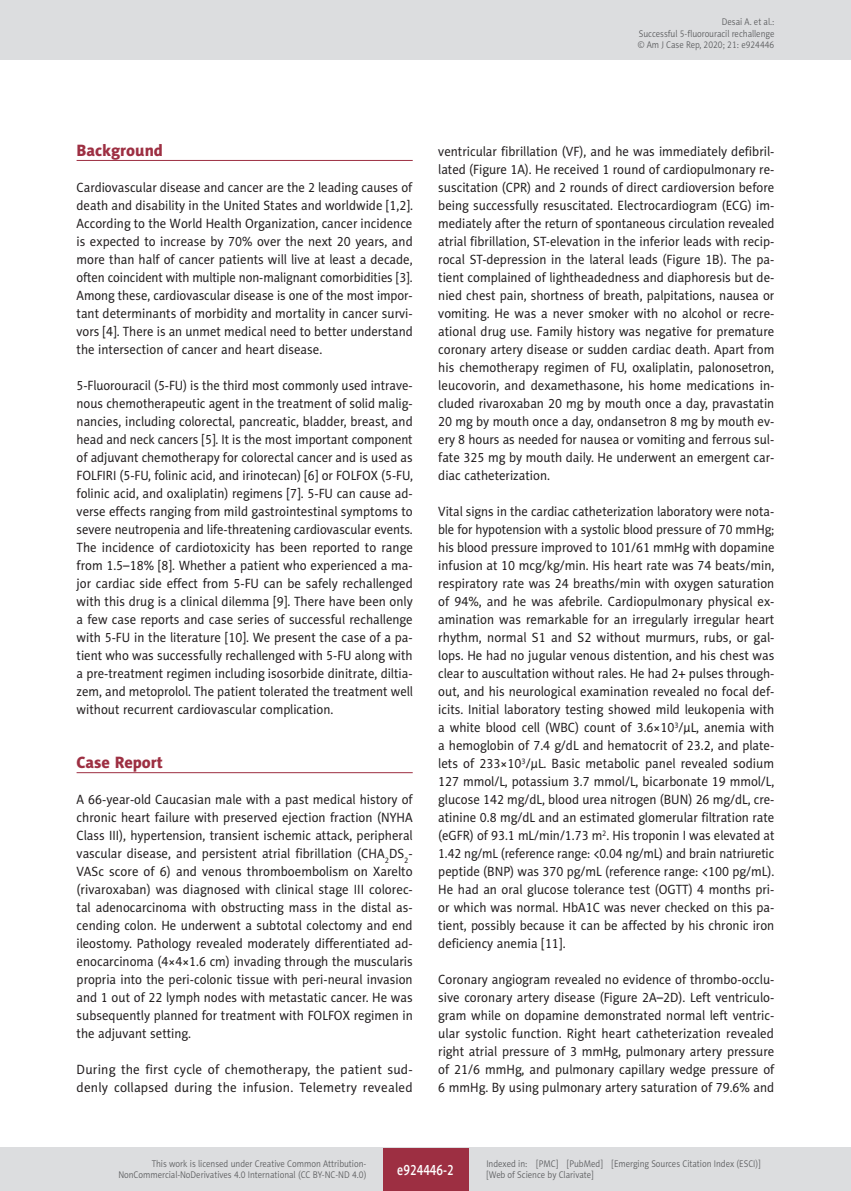
<style>
.page{position:relative;width:851px;height:1191px;background:#fff}
.page>*{position:absolute;margin:0;border:0;box-sizing:border-box;transform-origin:0 0}
.AJCR_Headline_1{font:16.5px "Naomi Sans EFN Heavy";color:#9d2f42}
.AJCR_e-PAGINA{font:15px "Naomi Sans EFN Medium";color:#fff;scale:.8 1}
.AJCR_Body{font:13.5px/18px "Naomi Sans EFN";color:#231f20;text-align:justify;scale:.95 1}
.AJCR_Body-2{font:13.5px/18px "Naomi Sans EFN";color:#231f20;text-align:justify;scale:.94 1}
.AJCR_Body-3{font:13.5px/18px "Naomi Sans EFN";color:#231f20}
.AJCR_pagina_zywa{font:9.75px/11.2px "Naomi Sans EFN Light";color:#57585a;text-align:right;scale:.9 1}
.AJCR_pagina_sygnatur{font:9.75px "Naomi Sans EFN Light";color:#57585a;scale:.9 1}
</style>
<div class="page">
<hr style="left:77px;top:160px;width:335px;height:1px;background:#9d2f42">
<hr style="left:77px;top:772px;width:335px;height:1px;background:#9d2f42">
<div style="left:0;top:0;width:850px;height:60px;background:#dcdddf"></div>
<hr style="left:850px;top:0;width:1px;height:60px;background:#dcdddf">
<div style="left:0;top:1148px;width:850px;height:43px;background:#dcdddf"></div>
<div style="left:383px;top:1147px;width:85px;height:43px;background:#9d2f42"></div>
<p class="AJCR_pagina_zywa" style="left:638px;top:16px;width:152px">Desai A. et al.:<br>Successful 5-fluorouracil rechallenge</p>
<p class="AJCR_pagina_sygnatur" style="left:637px;top:39px;width:153px">© Am J Case Rep, 2020; 21: e924446</p>
<p class="AJCR_Headline_1" style="left:77px;top:140px;width:88px">Background</p>
<p class="AJCR_Body" style="left:77px;top:178px;width:355px">Cardiovascular disease and cancer are the 2 leading causes of death and disability in the United States and worldwide [1,2].<br>According to the World Health Organization, cancer incidence is expected to increase by 70% over the next 20 years, and more than half of cancer patients will live at least a decade, often coincident with multiple non-malignant comorbidities [3].<br>Among these, cardiovascular disease is one of the most impor&shy;tant determinants of morbidity and mortality in cancer survi&shy;vors [4]. There is an unmet medical need to better understand the intersection of cancer and heart disease.</p>
<p class="AJCR_Body-2" style="left:77px;top:376px;width:359px">5-Fluorouracil (5-FU) is the third most commonly used intrave&shy;nous chemotherapeutic agent in the treatment of solid malig&shy;nancies, including colorectal, pancreatic, bladder, breast, and head and neck cancers [5]. It is the most important component of adjuvant chemotherapy for colorectal cancer and is used as FOLFIRI (5-FU, folinic acid, and irinotecan) [6] or FOLFOX (5-FU, folinic acid, and oxaliplatin) regimens [7]. 5-FU can cause ad&shy;verse effects ranging from mild gastrointestinal symptoms to severe neutropenia and life-threatening cardiovascular events.<br>The incidence of cardiotoxicity has been reported to range from 1.5–18% [8]. Whether a patient who experienced a ma&shy;jor cardiac side effect from 5-FU can be safely rechallenged with this drug is a clinical dilemma [9]. There have been only a few case reports and case series of successful rechallenge with 5-FU in the literature [10]. We present the case of a pa&shy;tient who was successfully rechallenged with 5-FU along with a pre-treatment regimen including isosorbide dinitrate, diltia&shy;zem, and metoprolol. The patient tolerated the treatment well without recurrent cardiovascular complication.</p>
<p class="AJCR_Headline_1" style="left:77px;top:752px;width:88px">Case Report</p>
<p class="AJCR_Body" style="left:77px;top:790px;width:355px">A 66-year-old Caucasian male with a past medical history of chronic heart failure with preserved ejection fraction (NYHA Class III), hypertension, transient ischemic attack, peripheral vascular disease, and persistent atrial fibrillation (CHA<sub>2</sub>DS<sub>2</sub>- VASc score of 6) and venous thromboembolism on Xarelto (rivaroxaban) was diagnosed with clinical stage III colorec&shy;tal adenocarcinoma with obstructing mass in the distal as&shy;cending colon. He underwent a subtotal colectomy and end ileostomy. Pathology revealed moderately differentiated ad&shy;enocarcinoma (4×4×1.6 cm) invading through the muscularis propria into the peri-colonic tissue with peri-neural invasion and 1 out of 22 lymph nodes with metastatic cancer. He was subsequently planned for treatment with FOLFOX regimen in the adjuvant setting.</p>
<p class="AJCR_Body-3" style="left:77px;top:1060px;width:337px">During the first cycle of chemotherapy, the patient sud&shy;denly collapsed during the infusion. Telemetry revealed</p>
<p class="AJCR_Body" style="left:438px;top:142px;width:355px">ventricular fibrillation (VF), and he was immediately defibril&shy;lated (Figure 1A). He received 1 round of cardiopulmonary re&shy;suscitation (CPR) and 2 rounds of direct cardioversion before being successfully resuscitated. Electrocardiogram (ECG) im&shy;mediately after the return of spontaneous circulation revealed atrial fibrillation, ST-elevation in the inferior leads with recip&shy;rocal ST-depression in the lateral leads (Figure 1B). The pa&shy;tient complained of lightheadedness and diaphoresis but de&shy;nied chest pain, shortness of breath, palpitations, nausea or vomiting. He was a never smoker with no alcohol or recre&shy;ational drug use. Family history was negative for premature coronary artery disease or sudden cardiac death. Apart from his chemotherapy regimen of FU, oxaliplatin, palonosetron, leucovorin, and dexamethasone, his home medications in&shy;cluded rivaroxaban 20 mg by mouth once a day, pravastatin 20 mg by mouth once a day, ondansetron 8 mg by mouth ev&shy;ery 8 hours as needed for nausea or vomiting and ferrous sul&shy;fate 325 mg by mouth daily. He underwent an emergent car&shy;diac catheterization.</p>
<p class="AJCR_Body-2" style="left:438px;top:502px;width:359px">Vital signs in the cardiac catheterization laboratory were nota&shy;ble for hypotension with a systolic blood pressure of 70 mmHg; his blood pressure improved to 101/61 mmHg with dopamine infusion at 10 mcg/kg/min. His heart rate was 74 beats/min, respiratory rate was 24 breaths/min with oxygen saturation of 94%, and he was afebrile. Cardiopulmonary physical ex&shy;amination was remarkable for an irregularly irregular heart rhythm, normal S1 and S2 without murmurs, rubs, or gal&shy;lops. He had no jugular venous distention, and his chest was clear to auscultation without rales. He had 2+ pulses through&shy;out, and his neurological examination revealed no focal def&shy;icits. Initial laboratory testing showed mild leukopenia with a white blood cell (WBC) count of 3.6×10<sup>3</sup>/µL, anemia with a hemoglobin of 7.4 g/dL and hematocrit of 23.2, and plate&shy;lets of 233×10<sup>3</sup>/µL. Basic metabolic panel revealed sodium 127 mmol/L, potassium 3.7 mmol/L, bicarbonate 19 mmol/L, glucose 142 mg/dL, blood urea nitrogen (BUN) 26 mg/dL, cre&shy;atinine 0.8 mg/dL and an estimated glomerular filtration rate (eGFR) of 93.1 mL/min/1.73 m<sup>2</sup>. His troponin I was elevated at 1.42 ng/mL (reference range: &lt;0.04 ng/mL) and brain natriuretic peptide (BNP) was 370 pg/mL (reference range: &lt;100 pg/mL).<br>He had an oral glucose tolerance test (OGTT) 4 months pri&shy;or which was normal. HbA1C was never checked on this pa&shy;tient, possibly because it can be affected by his chronic iron deficiency anemia [11].</p>
<p class="AJCR_Body" style="left:438px;top:970px;width:355px">Coronary angiogram revealed no evidence of thrombo-occlu&shy;sive coronary artery disease (Figure 2A–2D). Left ventriculo&shy;gram while on dopamine demonstrated normal left ventric&shy;ular systolic function. Right heart catheterization revealed right atrial pressure of 3 mmHg, pulmonary artery pressure of 21/6 mmHg, and pulmonary capillary wedge pressure of 6 mmHg. By using pulmonary artery saturation of 79.6% and</p>
<p class="AJCR_pagina_zywa" style="left:118px;top:1158px;width:277px">This work is licensed under Creative Common Attribution-<br>NonCommercial-NoDerivatives 4.0 International (CC BY-NC-ND 4.0)</p>
<p class="AJCR_e-PAGINA" style="left:397px;top:1160px;width:72px">e924446-2</p>
<p class="AJCR_pagina_zywa" style="left:486px;top:1158px;width:306px;text-align:left">Indexed in: [PMC] [PubMed] [Emerging Sources Citation Index (ESCI)] [Web of Science by Clarivate]</p>
</div>
